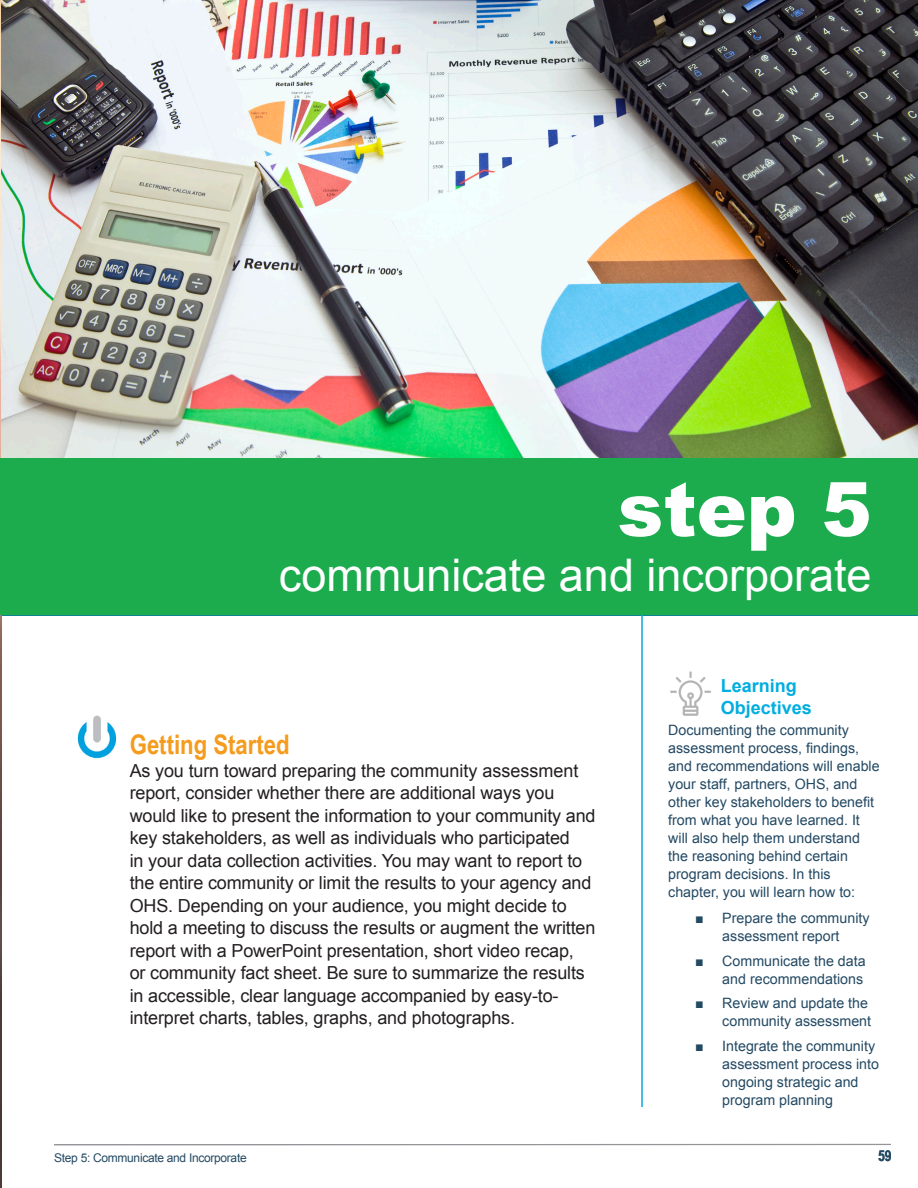
<style>
.page{position:relative;width:918px;height:1188px;background:#fff}
.page>*{position:absolute;margin:0;border:0;box-sizing:border-box;transform-origin:0 0}
.t1{font:900 75px "Arial";color:#fff}
.t2{font:45px "Arial";color:#fff}
.t3{font:700 27px "Arial Narrow";color:#f59b1d}
.t4{font:18px/22.5px "Arial";letter-spacing:-.01em;color:#231f20}
.t5{font:700 18px/22.5px "Arial";color:#00aee0}
.t6{font:700 15px "Arial Narrow";color:#234963}
.t7{font:14.25px/18px "Arial";color:#234963}
.t8{font:12px "Arial";letter-spacing:-.025em;color:#234963}
</style>
<div class="page">
<hr style="left:54px;top:1144px;width:837px;height:1px;background:#939598">
<hr style="left:642px;top:135px;width:1px;height:972px;background:#00aee0">
<img style="left:2px;top:0;width:916px;height:458px">
<img style="left:77px;top:716px;width:40px;height:43px">
<img style="left:670px;top:671px;width:41px;height:45px">
<img style="left:0;top:0;width:2px;height:1188px">
<div style="left:0;top:458px;width:918px;height:157px;background:#1cac4e"></div>
<h1 class="t1" style="left:618px;top:455px;width:256px">step 5</h1>
<h1 class="t2" style="left:279px;top:546px;width:594px">communicate and incorporate</h1>
<h2 class="t3" style="left:130px;top:724px;width:161px">Getting Started</h2>
<p class="t4" style="left:130px;top:759px;width:467px">As you turn toward preparing the community assessment report, consider whether there are additional ways you would like to present the information to your community and key stakeholders, as well as individuals who participated<br>in your data collection activities. You may want to report to the entire community or limit the results to your agency and OHS. Depending on your audience, you might decide to hold a meeting to discuss the results or augment the written report with a PowerPoint presentation, short video recap,<br>or community fact sheet. Be sure to summarize the results in accessible, clear language accompanied by easy-to&shy;interpret charts, tables, graphs, and photographs.</p>
<h3 class="t5" style="left:721px;top:675px;width:93px">Learning<br>Objectives</h3>
<p class="t7" style="left:668px;top:722px;width:213px">Documenting the community assessment process, findings, and recommendations will enable your staff, partners, OHS, and other key stakeholders to benefit from what you have learned. It will also help them understand the reasoning behind certain program decisions. In this chapter, you will learn how to:</p>
<p class="t7" style="left:695px;top:909px;width:176px;text-align:center">■ Prepare the community assessment report</p>
<p class="t7" style="left:695px;top:952px;width:172px;text-align:right">■ Communicate the data and recommendations</p>
<p class="t7" style="left:695px;top:995px;width:177px;text-align:right">■ Review and update the community assessment</p>
<p class="t7" style="left:722px;top:1037px;width:158px;text-indent:-27px">■ Integrate the community assessment process into ongoing strategic and program planning</p>
<p class="t8" style="left:54px;top:1150px;width:194px">Step 5: Communicate and Incorporate</p>
<p class="t6" style="left:878px;top:1144px;width:15px">59</p>
</div>
